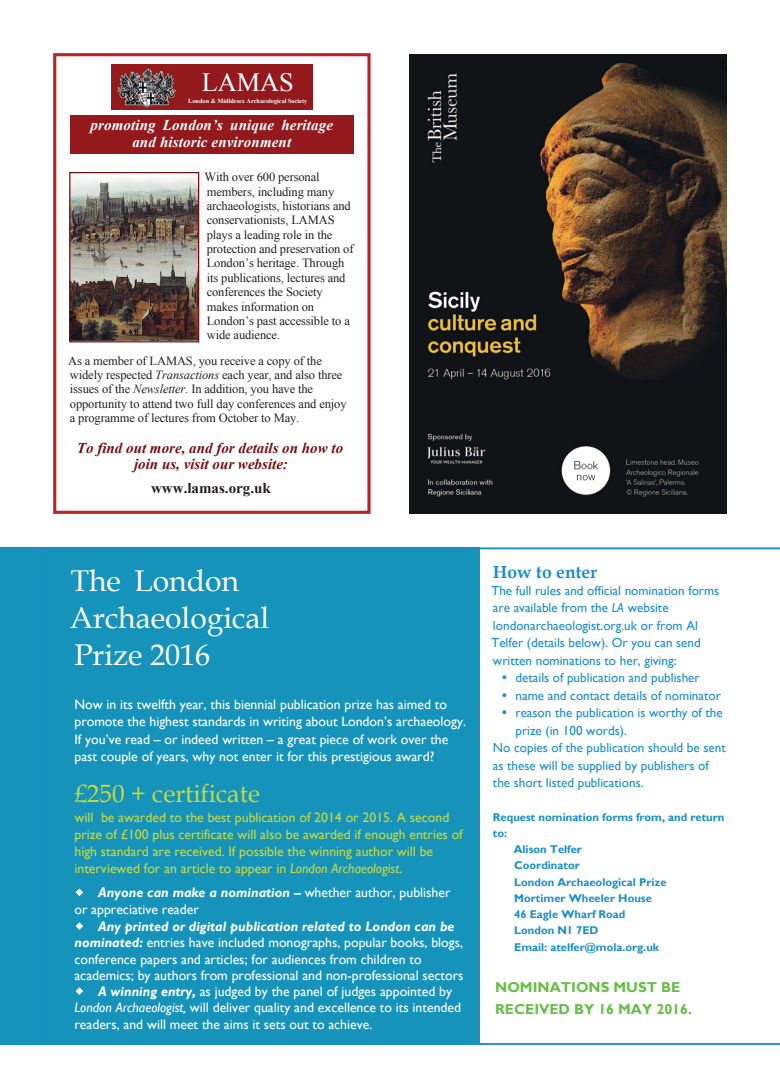
<style>
.page{position:relative;width:780px;height:1088px;background:#fff}
.page>*{position:absolute;margin:0;border:0;box-sizing:border-box;transform-origin:0 0}
.t1{font:30px/37.2px "Book Antiqua";color:#fff}
.t2{font:26.25px "Times New Roman";color:#fff}
.t3{font:25px "Book Antiqua";color:#c7da3e}
.t4{font:700 17.5px "Book Antiqua";color:#198dcb}
.t5{font:italic 700 15px/16.2px "Times New Roman";color:#750f11;text-align:center}
.t6{font:italic 700 15px/17.2px "Times New Roman";letter-spacing:.01em;color:#fff;text-align:center}
.t7{font:700 15px "Times New Roman";color:#231f20}
.t8{font:700 14.38px/21.9px "Gill Sans";color:#6abd4a}
.t9{font:13.75px/17.5px "Gill Sans";color:#fff}
.t10{font:13.75px/16.9px "Gill Sans";color:#c7da3e}
.t11{font:italic 700 13.75px "Gill Sans";color:#fff}
.t12{font:13.12px/17.5px "Gill Sans";color:#198dcb}
.t13{font:12.5px/14.4px "Times New Roman";letter-spacing:-.01em;color:#231f20}
.t14{font:700 11.25px "Gill Sans";color:#198dcb}
.t15{font:700 6.25px "Times New Roman";color:#fff}
.s1{font-style:italic}
.s2{font-weight:700;font-style:italic}
</style>
<div class="page">
<div style="left:0;top:547px;width:479px;height:498px;background:#1693ba"></div>
<svg style="left:42px;top:547px;width:738px;height:498px"></svg>
<div style="left:53px;top:53px;width:317px;height:461px;border:3px solid #bb2226"></div>
<img style="left:71px;top:178px;width:126px;height:162px">
<div style="left:69px;top:172px;width:130px;height:170px;border:1px solid #750f11"></div>
<div style="left:70px;top:115px;width:283px;height:39px;background:#93191d"></div>
<div style="left:111px;top:64px;width:202px;height:46px;background:#93191c"></div>
<img style="left:117px;top:68px;width:60px;height:40px">
<img style="left:409px;top:55px;width:317px;height:458px">
<h2 class="t2" style="left:202px;top:72px;width:93px">LAMAS</h2>
<p class="t15" style="left:188px;top:99px;width:120px">London &amp; Midldesex Archaeological Society</p>
<p class="t6" style="left:90px;top:118px;width:244px">promoting London’s unique heritage and historic environment</p>
<p class="t13" style="left:204px;top:171px;width:151px">With over 600 personal members, including many archaeologists, historians and conservationists, LAMAS plays a leading role in the protection and preservation of<br>London’s heritage. Through its publications, lectures and conferences the Society makes information on<br>London’s past accessible to a wide audience.</p>
<p class="t13" style="left:68px;top:354px;width:280px">As a member of LAMAS, you receive a copy of the widely respected <span class="s1">Transactions</span> each year, and also three issues of the <span class="s1">Newsletter</span>. In addition, you have the opportunity to attend two full day conferences and enjoy a programme of lectures from October to May.</p>
<p class="t5" style="left:77px;top:441px;width:268px">To find out more, and for details on how to join us, visit our website:</p>
<p class="t7" style="left:151px;top:482px;width:121px">www.lamas.org.uk</p>
<h1 class="t1" style="left:70px;top:565px;width:201px">The London<br>Archaeological<br>Prize 2016</h1>
<p class="t9" style="left:74px;top:697px;width:393px">Now in its twelfth year, this biennial publication prize has aimed to promote the highest standards in writing about London’s archaeology.<br>If you’ve read – or indeed written – a great piece of work over the past couple of years, why not enter it for this prestigious award?</p>
<h3 class="t3" style="left:74px;top:784px;width:187px">£250 + certificate</h3>
<p class="t10" style="left:74px;top:811px;width:390px">will be awarded to the best publication of 2014 or 2015. A second prize of £100 plus certificate will also be awarded if enough entries of high standard are received. If possible the winning author will be interviewed for an article to appear in <span class="s1">London Archaeologist</span>.</p>
<p class="t9" style="left:74px;top:886px;width:377px;line-height:16.9px;text-indent:24px"><span class="s2">Anyone can make a nomination –</span> whether author, publisher or appreciative reader</p>
<p class="t11" style="left:98px;top:921px;width:358px">Any printed or digital publication related to London can be</p>
<p class="t9" style="left:74px;top:935px;width:390px"><span class="s2">nominated:</span> entries have included monographs, popular books, blogs,</p>
<p class="t9" style="left:74px;top:951px;width:348px">conference papers and articles; for audiences from children to</p>
<p class="t9" style="left:74px;top:968px;width:390px">academics; by authors from professional and non-professional sectors</p>
<p class="t9" style="left:98px;top:984px;width:355px"><span class="s2">A winning entry,</span> as judged by the panel of judges appointed by</p>
<p class="t9" style="left:74px;top:1000px;width:388px"><span class="s1">London Archaeologist,</span> will deliver quality and excellence to its intended</p>
<p class="t9" style="left:74px;top:1016px;width:299px">readers, and will meet the aims it sets out to achieve.</p>
<p class="t4" style="left:493px;top:565px;width:106px">How to enter</p>
<p class="t12" style="left:491px;top:583px;width:229px">The full rules and official nomination forms are available from the <span class="s1">LA</span> website londonarchaeologist.org.uk or from Al Telfer (details below). Or you can send written nominations to her, giving:</p>
<p class="t12" style="left:501px;top:670px;width:200px">• details of publication and publisher</p>
<p class="t12" style="left:501px;top:688px;width:221px">• name and contact details of nominator</p>
<p class="t12" style="left:501px;top:705px;width:223px">• reason the publication is worthy of the</p>
<p class="t12" style="left:515px;top:723px;width:113px">prize (in 100 words).</p>
<p class="t12" style="left:493px;top:740px;width:234px">No copies of the publication should be sent</p>
<p class="t12" style="left:493px;top:758px;width:217px">as these will be supplied by publishers of</p>
<p class="t12" style="left:493px;top:775px;width:152px">the short listed publications.</p>
<p class="t14" style="left:493px;top:813px;width:233px">Request nomination forms from, and return</p>
<p class="t14" style="left:493px;top:829px;width:16px">to:</p>
<p class="t14" style="left:513px;top:845px;width:70px">Alison Telfer</p>
<p class="t14" style="left:514px;top:861px;width:67px">Coordinator</p>
<p class="t14" style="left:514px;top:878px;width:154px">London Archaeological Prize</p>
<p class="t14" style="left:514px;top:894px;width:139px">Mortimer Wheeler House</p>
<p class="t14" style="left:514px;top:910px;width:113px">46 Eagle Wharf Road</p>
<p class="t14" style="left:514px;top:926px;width:86px">London N1 7ED</p>
<p class="t14" style="left:514px;top:943px;width:146px">Email: atelfer@mola.org.uk</p>
<p class="t8" style="left:495px;top:978px;width:198px">NOMINATIONS MUST BE<br>RECEIVED BY 16 MAY 2016.</p>
</div>
